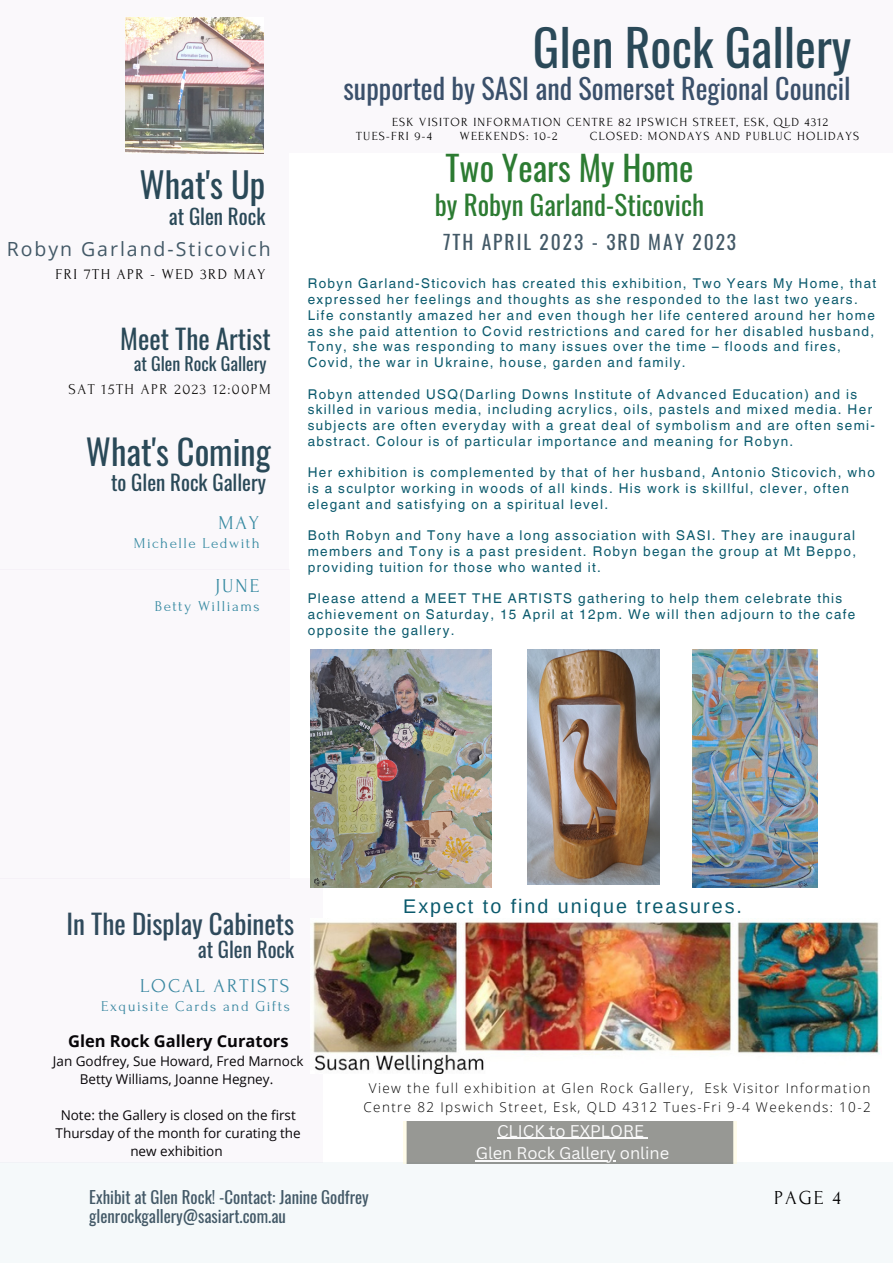
<style>
.page{position:relative;width:893px;height:1264px;background:#fff}
.page>*{position:absolute;margin:0;border:0;box-sizing:border-box;transform-origin:0 0}
.t1{font:49.65px "Oswald";color:#2a4958}
.t2{font:34.65px "Oswald";color:#2a4958}
.t3{font:34.5px "Oswald";color:#2a4958}
.t4{font:34.05px "Oswald";color:#2c7b32}
.t5{font:28.05px "Oswald";color:#3a506b}
.t6{font:27px "Oswald";color:#2a4958}
.t7{font:27px "Oswald";color:#2c7b32}
.t8{font:21px "Oswald";color:#2a4958}
.t9{font:19.8px "Arimo";letter-spacing:.1em;color:#0b5a6d}
.t10{font:19.8px "Forum";color:#000}
.t11{font:19.5px "Oswald";letter-spacing:.1em;color:#435967}
.t12{font:19.5px "Open Sans";letter-spacing:.1em;color:#435967}
.t13{font:19.5px "Forum";letter-spacing:.1em;color:#3589a1}
.t14{font:18px "Oswald";color:#2a4958}
.t15{font:16.8px/19px "Oswald";color:#435967}
.t16{font:16.5px/22.5px "Canva Sans";color:#fafafa;text-align:center}
.t17{font:700 16.5px "Open Sans";color:#000}
.t18{font:15px "Forum";letter-spacing:.1em;color:#3589a1}
.t19{font:15px "Forum";letter-spacing:.1em;color:#100f0d}
.t20{font:15px "Forum";letter-spacing:.1em;color:#000}
.t21{font:13.5px/15.8px "Helvetica World";letter-spacing:.1em;color:#0b5a6d}
.t22{font:13.5px/18px "Open Sans";color:#000;text-align:center}
.t23{font:300 13.5px/18.8px "Open Sans";letter-spacing:.1em;color:#000;text-align:center}
.t24{font:12.3px/14px "Forum";letter-spacing:.1em;color:#000}
</style>
<div class="page">
<div style="left:0;top:153px;width:289px;height:416px;background:#faf8fb"></div>
<div style="left:0;top:1162px;width:892px;height:100px;background:#f5f9fa"></div>
<div style="left:0;top:0;width:892px;height:153px;background:#faf8fb"></div>
<img style="left:125px;top:17px;width:139px;height:136px">
<div style="left:403px;top:1121px;width:333px;height:42px;background:#979894"></div>
<div style="left:0;top:878px;width:323px;height:285px;background:#faf8fb"></div>
<div style="left:0;top:569px;width:289px;height:310px;background:#faf8fb"></div>
<img style="left:313px;top:918px;width:567px;height:155px">
<img style="left:310px;top:649px;width:181px;height:238px">
<img style="left:527px;top:649px;width:132px;height:235px">
<img style="left:692px;top:649px;width:125px;height:238px">
<hr style="left:497px;top:1137px;width:147px;height:1px;background:#fafafa">
<hr style="left:475px;top:1160px;width:140px;height:1px;background:#fafafa">
<h1 class="t1" style="left:533px;top:9px;width:320px">Glen Rock Gallery</h1>
<h3 class="t5" style="left:343px;top:66px;width:508px">supported by SASI and Somerset Regional Council</h3>
<h2 class="t2" style="left:139px;top:157px;width:127px">What's Up</h2>
<h3 class="t8" style="left:169px;top:199px;width:98px">at Glen Rock</h3>
<h3 class="t12" style="left:7px;top:235px;width:265px">Robyn Garland-Sticovich</h3>
<p class="t20" style="left:55px;top:266px;width:211px">FRI 7TH APR - WED 3RD MAY</p>
<h3 class="t6" style="left:120px;top:318px;width:152px">Meet The Artist</h3>
<h3 class="t14" style="left:134px;top:350px;width:134px">at Glen Rock Gallery</h3>
<p class="t19" style="left:69px;top:381px;width:204px">SAT 15TH APR 2023 12:00PM</p>
<h3 class="t3" style="left:86px;top:425px;width:186px">What's Coming</h3>
<h3 class="t8" style="left:111px;top:466px;width:156px">to Glen Rock Gallery</h3>
<h3 class="t13" style="left:218px;top:512px;width:42px">MAY</h3>
<p class="t18" style="left:134px;top:535px;width:127px">Michelle Ledwith</p>
<h3 class="t13" style="left:215px;top:575px;width:46px">JUNE</h3>
<p class="t18" style="left:155px;top:598px;width:106px">Betty Williams</p>
<p class="t24" style="left:356px;top:115px;width:473px;text-indent:36px">ESK VISITOR INFORMATION CENTRE 82 IPSWICH STREET, ESK, QLD 4312<br>TUES-FRI 9-4</p>
<p class="t24" style="left:460px;top:129px;width:99px">WEEKENDS: 10-2</p>
<p class="t24" style="left:589px;top:129px;width:271px">CLOSED: MONDAYS AND PUBLUC HOLIDAYS</p>
<h3 class="t4" style="left:445px;top:141px;width:249px">Two Years My Home</h3>
<h3 class="t7" style="left:435px;top:184px;width:271px">by Robyn Garland-Sticovich</h3>
<h3 class="t11" style="left:443px;top:226px;width:295px">7TH APRIL 2023 - 3RD MAY 2023</h3>
<p class="t21" style="left:308px;top:276px;width:570px">Robyn Garland-Sticovich has created this exhibition, Two Years My Home, that expressed her feelings and thoughts as she responded to the last two years.<br>Life constantly amazed her and even though her life centered around her home as she paid attention to Covid restrictions and cared for her disabled husband, Tony, she was responding to many issues over the time – floods and fires, Covid, the war in Ukraine, house, garden and family.</p>
<p class="t21" style="left:308px;top:386px;width:568px">Robyn attended USQ(Darling Downs Institute of Advanced Education) and is skilled in various media, including acrylics, oils, pastels and mixed media. Her subjects are often everyday with a great deal of symbolism and are often semi&shy;abstract. Colour is of particular importance and meaning for Robyn.</p>
<p class="t21" style="left:308px;top:465px;width:568px">Her exhibition is complemented by that of her husband, Antonio Sticovich, who is a sculptor working in woods of all kinds. His work is skillful, clever, often elegant and satisfying on a spiritual level.</p>
<p class="t21" style="left:308px;top:528px;width:549px;text-align:justify">Both Robyn and Tony have a long association with SASI. They are inaugural members and Tony is a past president. Robyn began the group at Mt Beppo, providing tuition for those who wanted it.</p>
<p class="t21" style="left:308px;top:590px;width:549px">Please attend a MEET THE ARTISTS gathering to help them celebrate this achievement on Saturday, 15 April at 12pm. We will then adjourn to the cafe opposite the gallery.</p>
<h3 class="t6" style="left:67px;top:902px;width:229px">In The Display Cabinets</h3>
<h3 class="t8" style="left:198px;top:933px;width:98px">at Glen Rock</h3>
<h3 class="t13" style="left:140px;top:974px;width:151px">LOCAL ARTISTS</h3>
<p class="t18" style="left:101px;top:997px;width:190px">Exquisite Cards and Gifts</p>
<h3 class="t9" style="left:403px;top:894px;width:340px">Expect to find unique treasures.</h3>
<p class="t17" style="left:68px;top:1029px;width:222px">Glen Rock Gallery Curators</p>
<p class="t22" style="left:53px;top:1051px;width:252px">Jan Godfrey, Sue Howard, Fred Marnock<br>Betty Williams, Joanne Hegney.</p>
<p class="t22" style="left:56px;top:1105px;width:247px">Note: the Gallery is closed on the first<br>Thursday of the month for curating the new exhibition</p>
<p class="t23" style="left:363px;top:1078px;width:508px">View the full exhibition at Glen Rock Gallery, Esk Visitor Information<br>Centre 82 Ipswich Street, Esk, QLD 4312 Tues-Fri 9-4 Weekends: 10-2</p>
<p class="t16" style="left:475px;top:1119px;width:195px">CLICK to EXPLORE<br>Glen Rock Gallery online</p>
<p class="t15" style="left:89px;top:1186px;width:281px">Exhibit at Glen Rock! -Contact: Janine Godfrey glenrockgallery@sasiart.com.au</p>
<h3 class="t10" style="left:774px;top:1186px;width:68px">PAGE 4</h3>
</div>
